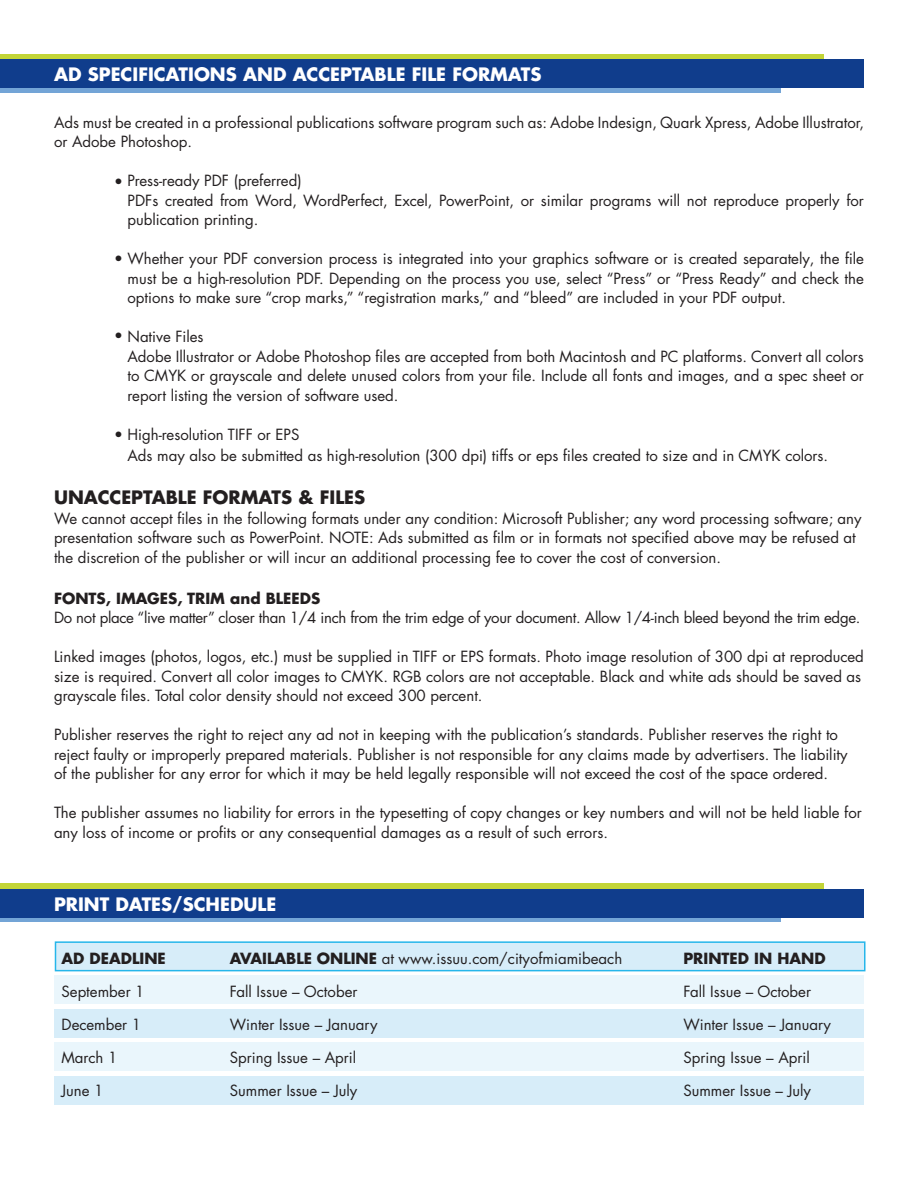
<style>
.page{position:relative;width:918px;height:1188px;background:#fff}
.page>*{position:absolute;margin:0;border:0;box-sizing:border-box;transform-origin:0 0}
.t1{font:700 18px "Futura LT Pro";color:#fff}
.t2{font:700 18px "Futura LT Pro";color:#231f20}
.t3{font:15px/19.5px "Futura LT Pro";color:#231f20}
.t4{font:15px/19.5px "Futura LT Pro";letter-spacing:-.02em;color:#231f20}
.t5{font:700 15px "Futura LT Pro";color:#231f20}
.s1{font-weight:700}
</style>
<div class="page">
<div style="left:55px;top:941px;width:811px;height:30px;background:#d7edf9;border:2px solid #26b6ea"></div>
<div style="left:55px;top:976px;width:809px;height:28px;background:#eaf6fc"></div>
<div style="left:55px;top:1009px;width:809px;height:29px;background:#d7edf9"></div>
<div style="left:55px;top:1043px;width:809px;height:28px;background:#eaf6fc"></div>
<div style="left:55px;top:1076px;width:809px;height:28px;background:#d7edf9"></div>
<div style="left:0;top:76px;width:781px;height:17px;background:#73a4d6"></div>
<div style="left:0;top:906px;width:781px;height:16px;background:#73a4d6"></div>
<div style="left:0;top:54px;width:823px;height:23px;background:#c3d537"></div>
<div style="left:0;top:884px;width:823px;height:22px;background:#c3d537"></div>
<div style="left:0;top:59px;width:864px;height:29px;background:#103d8c"></div>
<div style="left:0;top:889px;width:864px;height:29px;background:#103d8c"></div>
<p class="t1" style="left:54px;top:61px;width:489px">AD SPECIFICATIONS AND ACCEPTABLE FILE FORMATS</p>
<p class="t3" style="left:54px;top:112px;width:811px">Ads must be created in a professional publications software program such as: Adobe Indesign, Quark Xpress, Adobe Illustrator,</p>
<p class="t3" style="left:54px;top:132px;width:140px">or Adobe Photoshop.</p>
<p class="t3" style="left:114px;top:171px;width:189px">• Press-ready PDF (preferred)</p>
<p class="t3" style="left:128px;top:190px;width:738px">PDFs created from Word, WordPerfect, Excel, PowerPoint, or similar programs will not reproduce properly for publication printing.</p>
<p class="t3" style="left:128px;top:249px;width:738px;text-align:justify;text-indent:-14px">• Whether your PDF conversion process is integrated into your graphics software or is created separately, the file must be a high-resolution PDF. Depending on the process you use, select “Press” or “Press Ready” and check the options to make sure “crop marks,” “registration marks,” and “bleed” are included in your PDF output.</p>
<p class="t3" style="left:114px;top:327px;width:91px">• Native Files</p>
<p class="t3" style="left:128px;top:346px;width:738px;text-align:justify">Adobe Illustrator or Adobe Photoshop files are accepted from both Macintosh and PC platforms. Convert all colors to CMYK or grayscale and delete unused colors from your file. Include all fonts and images, and a spec sheet or report listing the version of software used.</p>
<p class="t3" style="left:114px;top:424px;width:187px">• High-resolution TIFF or EPS</p>
<p class="t3" style="left:128px;top:446px;width:702px">Ads may also be submitted as high-resolution (300 dpi) tiffs or eps files created to size and in CMYK colors.</p>
<p class="t2" style="left:54px;top:484px;width:313px">UNACCEPTABLE FORMATS &amp; FILES</p>
<p class="t3" style="left:54px;top:508px;width:809px">We cannot accept files in the following formats under any condition: Microsoft Publisher; any word processing software; any presentation software such as PowerPoint. NOTE: Ads submitted as film or in formats not specified above may be refused at the discretion of the publisher or will incur an additional processing fee to cover the cost of conversion.</p>
<p class="t4" style="left:54px;top:589px;width:808px"><span class="s1">FONTS, IMAGES, TRIM and BLEEDS<br></span>Do not place “live matter” closer than 1/4 inch from the trim edge of your document. Allow 1/4-inch bleed beyond the trim edge.</p>
<p class="t3" style="left:54px;top:647px;width:811px">Linked images (photos, logos, etc.) must be supplied in TIFF or EPS formats. Photo image resolution of 300 dpi at reproduced size is required. Convert all color images to CMYK. RGB colors are not acceptable. Black and white ads should be saved as grayscale files. Total color density should not exceed 300 percent.</p>
<p class="t3" style="left:54px;top:725px;width:795px">Publisher reserves the right to reject any ad not in keeping with the publication’s standards. Publisher reserves the right to reject faulty or improperly prepared materials. Publisher is not responsible for any claims made by advertisers. The liability of the publisher for any error for which it may be held legally responsible will not exceed the cost of the space ordered.</p>
<p class="t3" style="left:54px;top:803px;width:809px">The publisher assumes no liability for errors in the typesetting of copy changes or key numbers and will not be held liable for any loss of income or profits or any consequential damages as a result of such errors.</p>
<p class="t1" style="left:54px;top:890px;width:224px">PRINT DATES/SCHEDULE</p>
<p class="t5" style="left:62px;top:947px;width:106px">AD DEADLINE</p>
<p class="t3" style="left:62px;top:981px;width:85px">September 1</p>
<p class="t3" style="left:62px;top:1014px;width:81px">December 1</p>
<p class="t3" style="left:62px;top:1047px;width:57px">March 1</p>
<p class="t3" style="left:62px;top:1080px;width:43px">June 1</p>
<p class="t3" style="left:230px;top:948px;width:394px"><span class="s1">AVAILABLE ONLINE</span> at www.issuu.com/cityofmiamibeach</p>
<p class="t3" style="left:230px;top:981px;width:129px">Fall Issue – October</p>
<p class="t3" style="left:230px;top:1014px;width:149px">Winter Issue – January</p>
<p class="t3" style="left:230px;top:1047px;width:128px">Spring Issue – April</p>
<p class="t3" style="left:230px;top:1080px;width:129px">Summer Issue – July</p>
<p class="t3" style="left:683px;top:942px;width:144px;line-height:33px"><span class="s1">PRINTED IN HAND<br></span>Fall Issue – October</p>
<p class="t3" style="left:683px;top:1014px;width:149px">Winter Issue – January</p>
<p class="t3" style="left:683px;top:1047px;width:128px">Spring Issue – April</p>
<p class="t3" style="left:683px;top:1080px;width:129px">Summer Issue – July</p>
</div>
